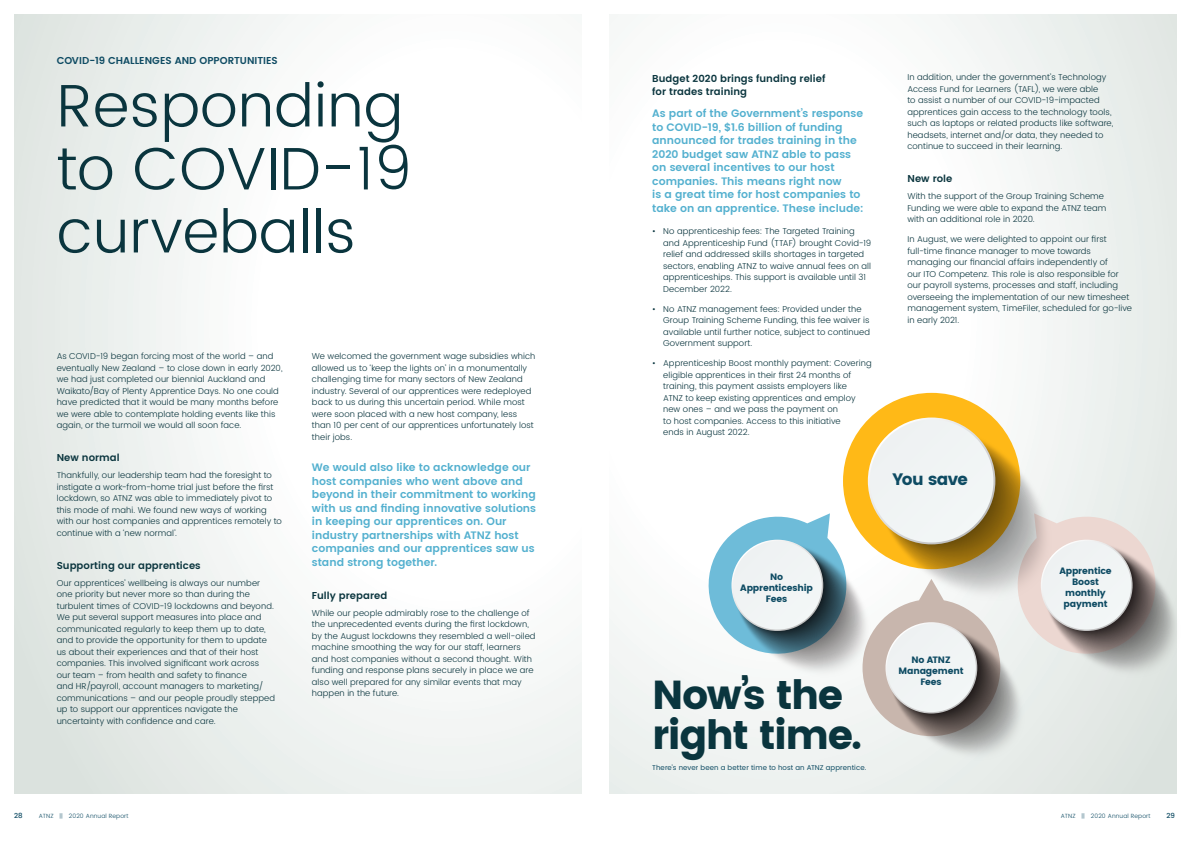
<style>
.page{position:relative;width:1191px;height:842px;background:#fff}
.page>*{position:absolute;margin:0;border:0;box-sizing:border-box;transform-origin:0 0}
.t1{font:300 60px/63px "Poppins";color:#0a353e}
.Main_headings{font:700 40.3px/40.3px "Poppins";letter-spacing:-.035em;color:#0a353e}
.body{font:700 16.6px "Poppins";letter-spacing:-.035em;color:#0e4b63}
.people_big{font:600 10.8px/13.5px "Poppins";color:#53b0cf}
.Headings_8_5_copy_3{font:600 10px/13px "Poppins";letter-spacing:.005em;color:#0a353e}
.heading_8_5pt{font:600 10px "Poppins";letter-spacing:-.005em;color:#0e4b63}
.body-2{font:700 9.2px/11.1px "Poppins";letter-spacing:-.015em;color:#0e4b63;text-align:center}
.Body_Copy_8pt{font:300 8.5px/11.5px "Poppins";letter-spacing:.01em;color:#0a353e}
.body-3{font:7px "Poppins";letter-spacing:.015em;color:#0e4b63}
.t2{font:500 7px "Poppins";color:#0e4b63}
.t3{font:300 6px "Poppins";letter-spacing:.02em;color:#0e4b63}
</style>
<div class="page">
<svg style="left:609px;top:14px;width:567px;height:780px"></svg>
<div style="left:14px;top:14px;width:567px;height:780px;background:linear-gradient(to right,#e5eae7,#fff)"></div>
<div style="left:843px;top:393px;width:177px;height:176px;background:#ffb917;border-radius:50%"></div>
<svg style="left:708px;top:417px;width:469px;height:344px"></svg>
<p class="heading_8_5pt" style="left:57px;top:53px;width:222px">COVID-19 CHALLENGES AND OPPORTUNITIES</p>
<p class="Body_Copy_8pt" style="left:907px;top:72px;width:207px">In addition, under the government’s Technology Access Fund for Learners (TAFL), we were able<br>to assist a number of our COVID-19-impacted apprentices gain access to the technology tools, such as laptops or related products like software, headsets, internet and/or data, they needed to continue to succeed in their learning.</p>
<p class="Headings_8_5_copy_3" style="left:907px;top:173px;width:47px">New role</p>
<p class="Body_Copy_8pt" style="left:907px;top:191px;width:200px">With the support of the Group Training Scheme<br>Funding we were able to expand the ATNZ team with an additional role in 2020.</p>
<p class="Body_Copy_8pt" style="left:907px;top:234px;width:226px">In August, we were delighted to appoint our first full-time finance manager to move towards managing our financial affairs independently of<br>our ITO Competenz. This role is also responsible for our payroll systems, processes and staff, including overseeing the implementation of our new timesheet management system, TimeFiler, scheduled for go-live in early 2021.</p>
<p class="t1" style="left:57px;top:76px;width:357px">Responding to COVID-19 curveballs</p>
<p class="Headings_8_5_copy_3" style="left:652px;top:72px;width:175px">Budget 2020 brings funding relief for trades training</p>
<p class="people_big" style="left:652px;top:107px;width:213px">As part of the Government’s response to COVID-19, $1.6 billion of funding announced for trades training in the 2020 budget saw ATNZ able to pass on several incentives to our host companies. This means right now<br>is a great time for host companies to take on an apprentice. These include:</p>
<p class="Body_Copy_8pt" style="left:663px;top:226px;width:210px;text-indent:-11px">• No apprenticeship fees: The Targeted Training and Apprenticeship Fund (TTAF) brought Covid-19 relief and addressed skills shortages in targeted sectors, enabling ATNZ to waive annual fees on all apprenticeships. This support is available until 31<br>December 2022.</p>
<p class="Body_Copy_8pt" style="left:663px;top:303px;width:208px;text-indent:-11px">• No ATNZ management fees: Provided under the Group Training Scheme Funding, this fee waiver is available until further notice, subject to continued Government support.</p>
<p class="Body_Copy_8pt" style="left:663px;top:358px;width:210px;text-indent:-11px">• Apprenticeship Boost monthly payment: Covering eligible apprentices in their first 24 months of training, this payment assists employers like<br>ATNZ to keep existing apprentices and employ new ones – and we pass the payment on<br>to host companies. Access to this initiative<br>ends in August 2022.</p>
<p class="Body_Copy_8pt" style="left:57px;top:351px;width:227px">As COVID-19 began forcing most of the world – and eventually New Zealand – to close down in early 2020, we had just completed our biennial Auckland and Waikato/Bay of Plenty Apprentice Days. No one could have predicted that it would be many months before we were able to contemplate holding events like this again, or the turmoil we would all soon face.</p>
<p class="Headings_8_5_copy_3" style="left:57px;top:451px;width:64px">New normal</p>
<p class="Body_Copy_8pt" style="left:57px;top:470px;width:227px">Thankfully, our leadership team had the foresight to instigate a work-from-home trial just before the first lockdown, so ATNZ was able to immediately pivot to this mode of mahi. We found new ways of working with our host companies and apprentices remotely to continue with a ‘new normal’.</p>
<p class="Headings_8_5_copy_3" style="left:57px;top:559px;width:145px">Supporting our apprentices</p>
<p class="Body_Copy_8pt" style="left:57px;top:577px;width:220px">Our apprentices’ wellbeing is always our number one priority but never more so than during the turbulent times of COVID-19 lockdowns and beyond.<br>We put several support measures into place and communicated regularly to keep them up to date, and to provide the opportunity for them to update us about their experiences and that of their host companies. This involved significant work across<br>our team – from health and safety to finance<br>and HR/payroll, account managers to marketing/ communications – and our people proudly stepped up to support our apprentices navigate the uncertainty with confidence and care.</p>
<p class="Body_Copy_8pt" style="left:312px;top:351px;width:225px">We welcomed the government wage subsidies which allowed us to ‘keep the lights on’ in a monumentally challenging time for many sectors of New Zealand industry. Several of our apprentices were redeployed back to us during this uncertain period. While most were soon placed with a new host company, less than 10 per cent of our apprentices unfortunately lost their jobs.</p>
<p class="people_big" style="left:312px;top:461px;width:226px">We would also like to acknowledge our host companies who went above and beyond in their commitment to working with us and finding innovative solutions in keeping our apprentices on. Our industry partnerships with ATNZ host companies and our apprentices saw us stand strong together.</p>
<p class="Headings_8_5_copy_3" style="left:312px;top:589px;width:77px">Fully prepared</p>
<p class="Body_Copy_8pt" style="left:312px;top:607px;width:225px">While our people admirably rose to the challenge of the unprecedented events during the first lockdown, by the August lockdowns they resembled a well-oiled machine smoothing the way for our staff, learners and host companies without a second thought. With funding and response plans securely in place we are also well prepared for any similar events that may happen in the future.</p>
<p class="body" style="left:892px;top:470px;width:77px">You save</p>
<p class="body-2" style="left:740px;top:571px;width:74px">No<br>Apprenticeship<br>Fees</p>
<p class="body-2" style="left:1059px;top:565px;width:54px">Apprentice<br>Boost monthly payment</p>
<p class="body-2" style="left:898px;top:654px;width:66px">No ATNZ<br>Management<br>Fees</p>
<p class="Main_headings" style="left:652px;top:675px;width:211px">Now’s the right time.</p>
<p class="body-3" style="left:652px;top:763px;width:215px">There’s never been a better time to host an ATNZ apprentice.</p>
<p class="t2" style="left:14px;top:810px;width:10px">28</p>
<p class="t3" style="left:1060px;top:811px;width:91px">ATNZ || 2020 Annual Report</p>
<p class="t2" style="left:1166px;top:810px;width:10px">29</p>
<p class="t3" style="left:39px;top:811px;width:91px">ATNZ || 2020 Annual Report</p>
</div>
